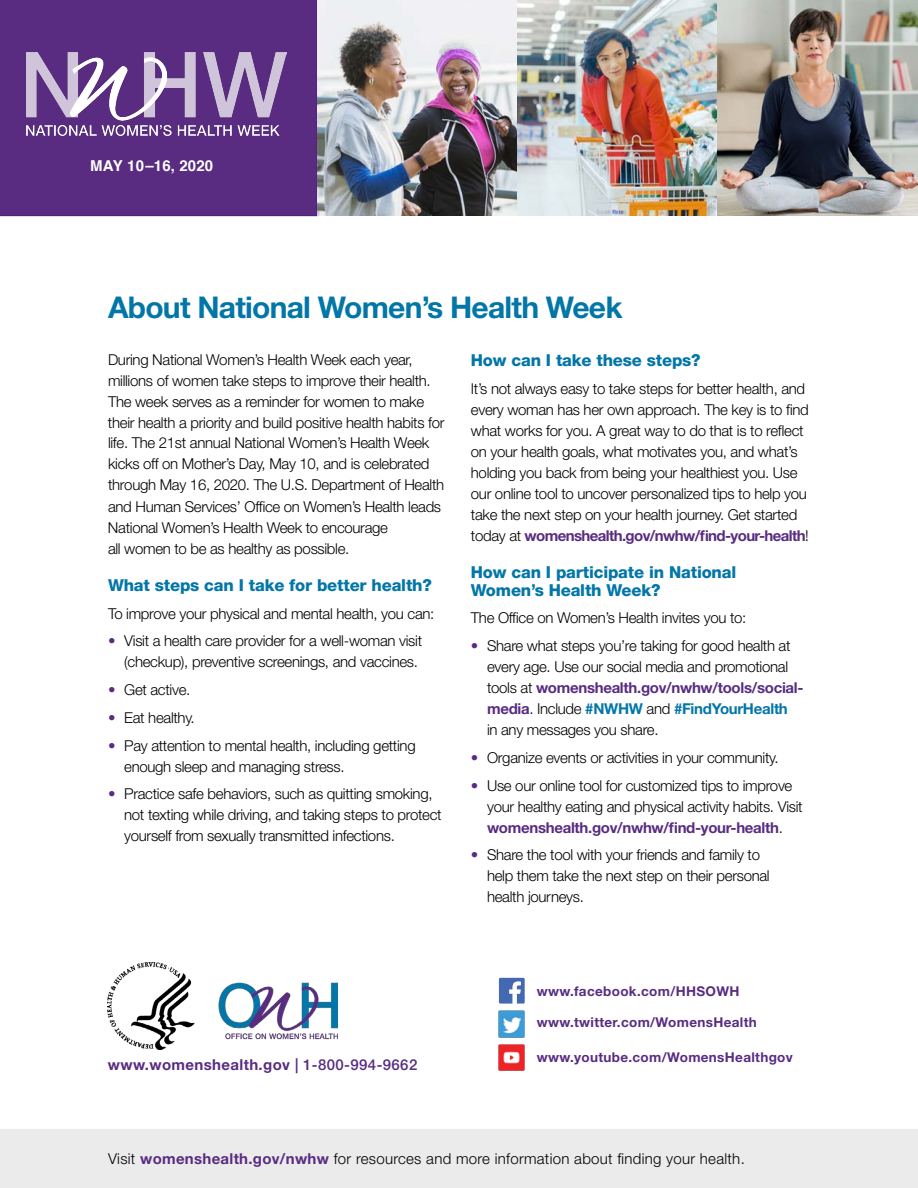
<style>
.page{position:relative;width:918px;height:1188px;background:#fff}
.page>*{position:absolute;margin:0;border:0;box-sizing:border-box;transform-origin:0 0}
.t1{font:700 30px "Helvetica Neue LT Std";letter-spacing:-.025em;color:#0376a8}
.t2{font:800 16.5px/18px "Helvetica Neue LT Std";letter-spacing:-.01em;color:#0376a8}
.t3{font:300 15px/21px "Helvetica Neue LT Std";letter-spacing:-.02em;color:#000}
.t4{font:300 15px "Helvetica Neue LT Std";letter-spacing:.02em;color:#000}
.t5{font:700 15px "Helvetica Neue LT Std";letter-spacing:.025em;color:#592c81}
.t6{font:700 15px "Helvetica";letter-spacing:.01em;color:#fff}
.t7{font:700 13.5px "Helvetica Neue LT Std";letter-spacing:.025em;color:#592c81}
.s1{font-weight:700;color:#592c81}
.s2{font-weight:700;color:#0376a8}
.s3{font-weight:500}
</style>
<div class="page">
<img style="left:0;top:0;width:918px;height:1188px">
<img style="left:26px;top:53px;width:261px;height:85px">
<img style="left:317px;top:0;width:601px;height:216px">
<img style="left:107px;top:962px;width:230px;height:87px">
<svg style="left:499px;top:978px;width:26px;height:26px"></svg>
<img style="left:498px;top:1010px;width:28px;height:28px">
<img style="left:498px;top:1043px;width:28px;height:28px">
<p class="t6" style="left:90px;top:154px;width:125px">MAY 10–16, 2020</p>
<h1 class="t1" style="left:108px;top:289px;width:516px">About National Women’s Health Week</h1>
<p class="t3" style="left:108px;top:349px;width:338px">During National Women’s Health Week each year, millions of women take steps to improve their health.<br>The week serves as a reminder for women to make their health a priority and build positive health habits for life. The 21st annual National Women’s Health Week kicks off on Mother’s Day, May 10, and is celebrated through May 16, 2020. The U.S. Department of Health and Human Services’ Office on Women’s Health leads National Women’s Health Week to encourage<br>all women to be as healthy as possible.</p>
<p class="t2" style="left:108px;top:576px;width:325px">What steps can I take for better health?</p>
<p class="t3" style="left:108px;top:602px;width:328px">To improve your physical and mental health, you can:</p>
<p class="t3" style="left:108px;top:630px;width:316px;text-align:right"><span class="s1">•</span> Visit a health care provider for a well-woman visit (checkup), preventive screenings, and vaccines.</p>
<p class="t3" style="left:108px;top:679px;width:84px"><span class="s1">•</span> Get active.</p>
<p class="t3" style="left:108px;top:707px;width:88px"><span class="s1">•</span> Eat healthy.</p>
<p class="t3" style="left:124px;top:734px;width:293px;text-indent:-16px"><span class="s1">•</span> Pay attention to mental health, including getting enough sleep and managing stress.</p>
<p class="t3" style="left:124px;top:783px;width:319px;text-indent:-16px"><span class="s1">•</span> Practice safe behaviors, such as quitting smoking, not texting while driving, and taking steps to protect yourself from sexually transmitted infections.</p>
<h2 class="t2" style="left:471px;top:351px;width:231px">How can I take these steps?</h2>
<p class="t3" style="left:471px;top:378px;width:339px">It’s not always easy to take steps for better health, and every woman has her own approach. The key is to find what works for you. A great way to do that is to reflect on your health goals, what motivates you, and what’s holding you back from being your healthiest you. Use our online tool to uncover personalized tips to help you take the next step on your health journey. Get started today at <span class="s1">womenshealth.gov/nwhw/find-your-health</span>!</p>
<h2 class="t2" style="left:471px;top:563px;width:267px">How can I participate in National<br>Women’s Health Week?</h2>
<p class="t3" style="left:471px;top:607px;width:277px">The Office on Women’s Health invites you to:</p>
<p class="t3" style="left:487px;top:635px;width:318px;text-indent:-16px"><span class="s1">•</span> Share what steps you’re taking for good health at every age. Use our social media and promotional tools at <span class="s1">womenshealth.gov/nwhw/tools/social&shy;media</span>. Include <span class="s2">#NWHW</span> and <span class="s2">#FindYourHealth<br></span>in any messages you share.</p>
<p class="t3" style="left:471px;top:747px;width:309px"><span class="s1">•</span> Organize events or activities in your community.</p>
<p class="t3" style="left:487px;top:775px;width:317px;text-indent:-16px"><span class="s1">•</span> Use our online tool for customized tips to improve your healthy eating and physical activity habits. Visit <span class="s1">womenshealth.gov/nwhw/find-your-health</span>.</p>
<p class="t3" style="left:487px;top:844px;width:284px;text-indent:-16px"><span class="s1">•</span> Share the tool with your friends and family to help them take the next step on their personal health journeys.</p>
<p class="t5" style="left:108px;top:1056px;width:311px">www.womenshealth.gov <span class="s3">| 1-800-994-9662</span></p>
<p class="t7" style="left:537px;top:983px;width:204px">www.facebook.com/HHSOWH</p>
<p class="t7" style="left:537px;top:1014px;width:222px">www.twitter.com/WomensHealth</p>
<p class="t7" style="left:537px;top:1049px;width:258px">www.youtube.com/WomensHealthgov</p>
<p class="t4" style="left:108px;top:1150px;width:638px">Visit <span class="s1">womenshealth.gov/nwhw</span> for resources and more information about finding your health.</p>
</div>
